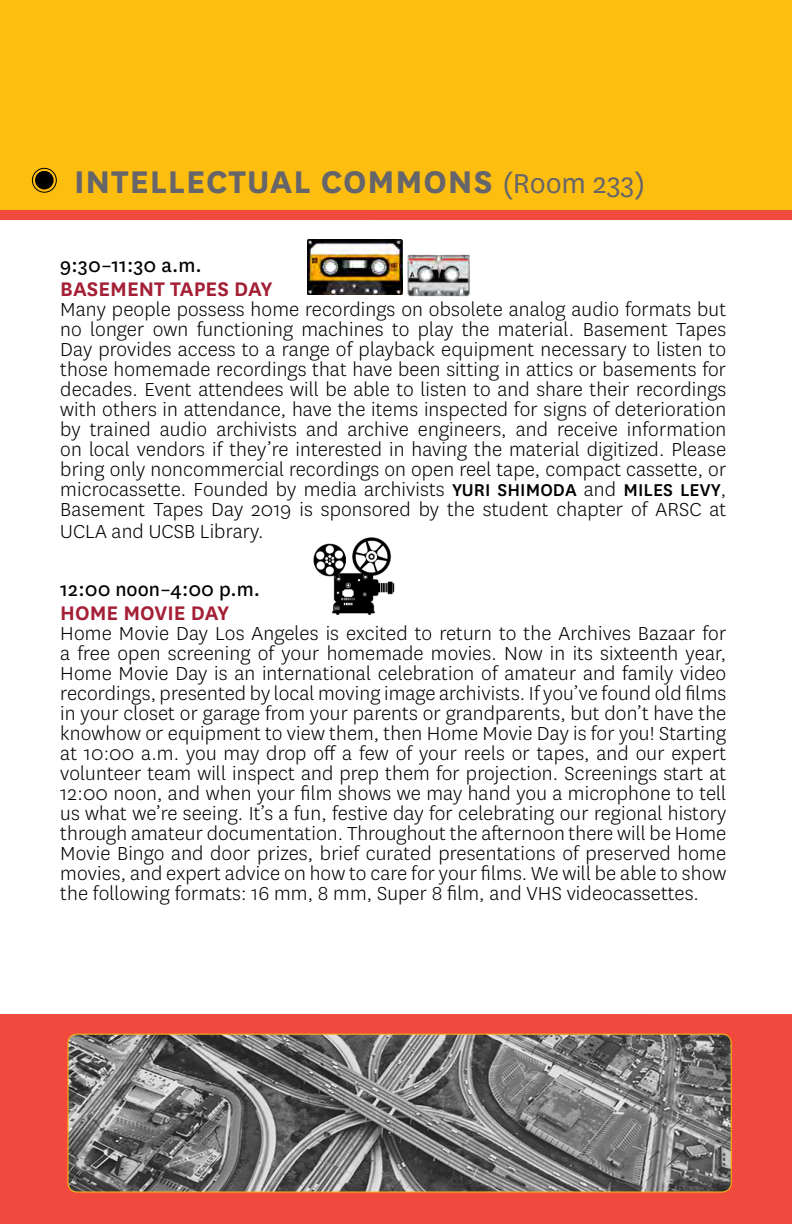
<style>
.page{position:relative;width:792px;height:1224px;background:#fff}
.page>*{position:absolute;margin:0;border:0;box-sizing:border-box;transform-origin:0 0}
.t1{font:700 36.6px "National";letter-spacing:.025em;color:#65656a}
.t2{font:600 23px "National";color:#a41f35}
.t3{font:300 22px/20px "National";letter-spacing:.005em;color:#000;text-align:justify}
.t4{font:22px "National";color:#000}
.s1{font-weight:400;font-size:32px}
.s2{font-weight:500;font-size:20px}
</style>
<div class="page">
<div style="left:0;top:1020px;width:792px;height:204px;background:#f0493e"></div>
<div style="left:0;top:0;width:792px;height:213px;background:#febe10"></div>
<div style="left:35px;top:171px;width:19px;height:18px;background:#000;border-radius:50%"></div>
<div style="left:32px;top:168px;width:25px;height:25px;border:1px solid #000;border-radius:50%"></div>
<div style="left:0;top:1014px;width:792px;height:10px;background:#f0493e"></div>
<div style="left:0;top:210px;width:792px;height:10px;background:#f0493e"></div>
<img style="left:308px;top:239px;width:83px;height:56px">
<img style="left:391px;top:239px;width:79px;height:58px">
<img style="left:313px;top:537px;width:82px;height:78px">
<img style="left:68px;top:1034px;width:662px;height:157px">
<div style="left:68px;top:1034px;width:664px;height:159px;border:1px solid #febe10;border-radius:9px"></div>
<h1 class="t1" style="left:74px;top:156px;width:573px">INTELLECTUAL COMMONS <span class="s1">(Room 233)</span></h1>
<p class="t4" style="left:60px;top:251px;width:143px">9:30–11:30 a.m.</p>
<p class="t2" style="left:60px;top:273px;width:214px">BASEMENT TAPES DAY</p>
<p class="t3" style="left:60px;top:299px;width:668px">Many people possess home recordings on obsolete analog audio formats but no longer own functioning machines to play the material. Basement Tapes Day provides access to a range of playback equipment necessary to listen to those homemade recordings that have been sitting in attics or basements for decades. Event attendees will be able to listen to and share their recordings with others in attendance, have the items inspected for signs of deterioration by trained audio archivists and archive engineers, and receive information on local vendors if they’re interested in having the material digitized. Please bring only noncommercial recordings on open reel tape, compact cassette, or microcassette. Founded by media archivists <span class="s2">YURI SHIMODA</span> and <span class="s2">MILES LEVY</span>, Basement Tapes Day 2019 is sponsored by the student chapter of ARSC at</p>
<p class="t3" style="left:60px;top:521px;width:205px">UCLA and UCSB Library.</p>
<p class="t4" style="left:60px;top:575px;width:201px">12:00 noon–4:00 p.m.</p>
<p class="t2" style="left:60px;top:597px;width:170px">HOME MOVIE DAY</p>
<p class="t3" style="left:60px;top:623px;width:668px">Home Movie Day Los Angeles is excited to return to the Archives Bazaar for a free open screening of your homemade movies. Now in its sixteenth year, Home Movie Day is an international celebration of amateur and family video recordings, presented by local moving image archivists. If you’ve found old films in your closet or garage from your parents or grandparents, but don’t have the knowhow or equipment to view them, then Home Movie Day is for you! Starting at 10:00 a.m. you may drop off a few of your reels or tapes, and our expert volunteer team will inspect and prep them for projection. Screenings start at 12:00 noon, and when your film shows we may hand you a microphone to tell us what we’re seeing. It’s a fun, festive day for celebrating our regional history through amateur documentation. Throughout the afternoon there will be Home Movie Bingo and door prizes, brief curated presentations of preserved home movies, and expert advice on how to care for your films. We will be able to show the following formats: 16 mm, 8 mm, Super 8 film, and VHS videocassettes.</p>
</div>
